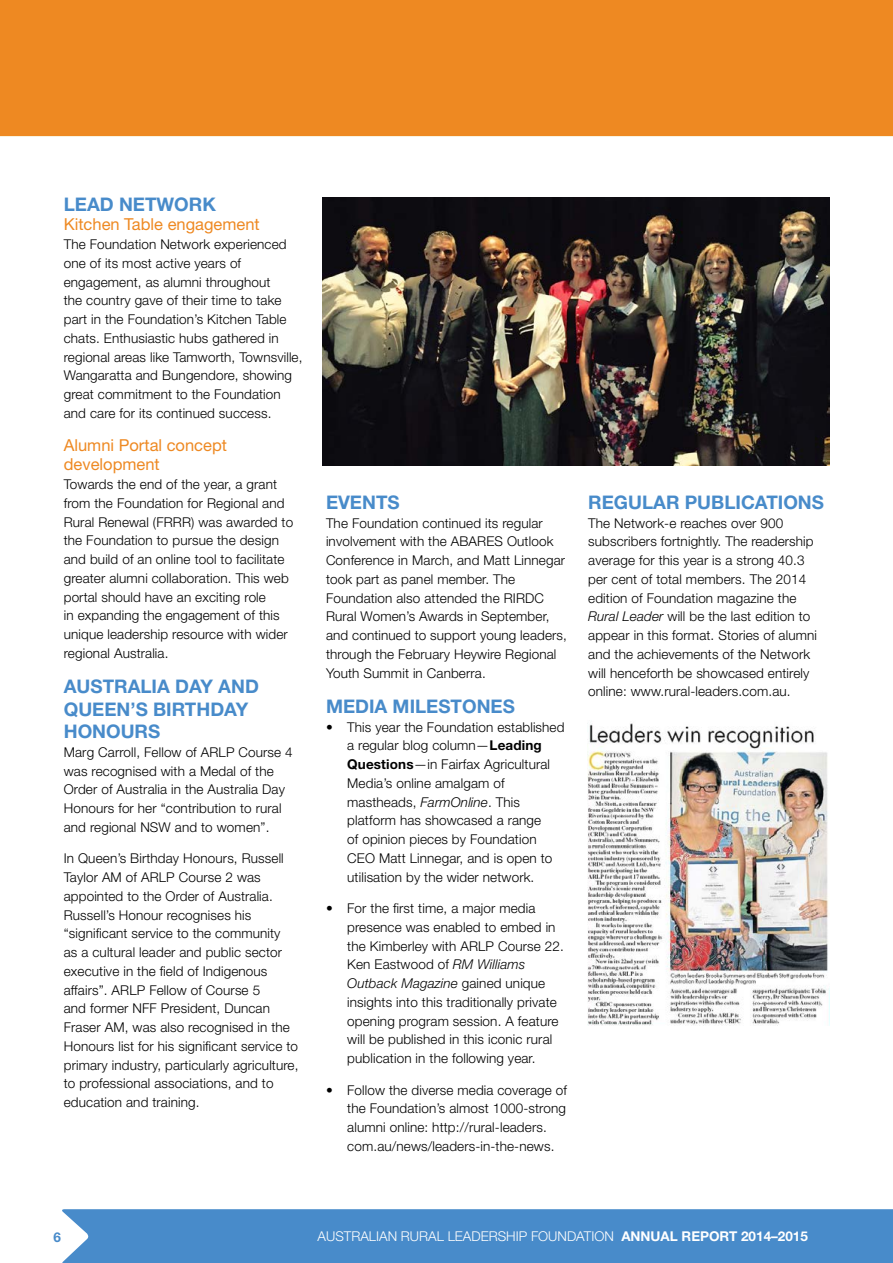
<style>
.page{position:relative;width:893px;height:1263px;background:#fff}
.page>*{position:absolute;margin:0;border:0;box-sizing:border-box;transform-origin:0 0}
.t1{font:700 18.75px/22.5px "Helvetica Neue LT Std";color:#488bca}
.t2{font:16.5px/19.8px "Helvetica Neue LT Std";color:#ee8922}
.t3{font:300 13.5px/18.8px "Helvetica Neue LT Std";letter-spacing:.01em;color:#000}
.t4{font:300 13.5px "Helvetica Neue LT Std";color:#fff}
.t5{font:700 13.5px "Helvetica Neue LT Std";color:#488bca}
.s1{font-weight:700}
.s2{font-style:italic}
</style>
<div class="page">
<div style="left:0;top:0;width:893px;height:136px;background:#ee8922"></div>
<img style="left:323px;top:197px;width:506px;height:269px">
<img style="left:587px;top:723px;width:242px;height:302px">
<div style="left:62px;top:1209px;width:831px;height:54px;background:#488bca"></div>
<h1 class="t1" style="left:64px;top:192px;width:154px">LEAD NETWORK</h1>
<p class="t2" style="left:64px;top:214px;width:197px">Kitchen Table engagement</p>
<p class="t3" style="left:64px;top:235px;width:240px">The Foundation Network experienced one of its most active years of engagement, as alumni throughout<br>the country gave of their time to take part in the Foundation’s Kitchen Table chats. Enthusiastic hubs gathered in regional areas like Tamworth, Townsville, Wangaratta and Bungendore, showing great commitment to the Foundation and care for its continued success.</p>
<p class="t2" style="left:64px;top:434px;width:165px">Alumni Portal concept development</p>
<p class="t3" style="left:64px;top:475px;width:231px">Towards the end of the year, a grant from the Foundation for Regional and Rural Renewal (FRRR) was awarded to the Foundation to pursue the design and build of an online tool to facilitate greater alumni collaboration. This web portal should have an exciting role<br>in expanding the engagement of this unique leadership resource with wider regional Australia.</p>
<h1 class="t1" style="left:64px;top:675px;width:197px">AUSTRALIA DAY AND<br>QUEEN’S BIRTHDAY<br>HONOURS</h1>
<p class="t3" style="left:64px;top:742px;width:230px">Marg Carroll, Fellow of ARLP Course 4 was recognised with a Medal of the Order of Australia in the Australia Day Honours for her “contribution to rural and regional NSW and to women”.</p>
<p class="t3" style="left:64px;top:849px;width:236px">In Queen’s Birthday Honours, Russell Taylor AM of ARLP Course 2 was appointed to the Order of Australia.<br>Russell’s Honour recognises his “significant service to the community<br>as a cultural leader and public sector executive in the field of Indigenous affairs”. ARLP Fellow of Course 5<br>and former NFF President, Duncan Fraser AM, was also recognised in the Honours list for his significant service to primary industry, particularly agriculture, to professional associations, and to education and training.</p>
<h1 class="t1" style="left:326px;top:490px;width:75px">EVENTS</h1>
<p class="t3" style="left:326px;top:513px;width:242px">The Foundation continued its regular involvement with the ABARES Outlook Conference in March, and Matt Linnegar took part as panel member. The Foundation also attended the RIRDC Rural Women’s Awards in September, and continued to support young leaders, through the February Heywire Regional Youth Summit in Canberra.</p>
<h1 class="t1" style="left:326px;top:694px;width:190px">MEDIA MILESTONES</h1>
<p class="t3" style="left:347px;top:717px;width:219px;text-indent:-21px">• This year the Foundation established a regular blog column—<span class="s1">Leading<br>Questions</span>—in Fairfax Agricultural<br>Media’s online amalgam of mastheads, <span class="s2">FarmOnline</span>. This platform has showcased a range<br>of opinion pieces by Foundation<br>CEO Matt Linnegar, and is open to utilisation by the wider network.</p>
<p class="t3" style="left:347px;top:899px;width:215px;text-indent:-21px">• For the first time, a major media presence was enabled to embed in the Kimberley with ARLP Course 22.<br>Ken Eastwood of <span class="s2">RM Williams Outback Magazine</span> gained unique insights into this traditionally private opening program session. A feature will be published in this iconic rural publication in the following year.</p>
<p class="t3" style="left:347px;top:1080px;width:221px;text-indent:-21px">• Follow the diverse media coverage of the Foundation’s almost 1000-strong alumni online: http://rural-leaders. com. au/news/leaders-in-the-news.</p>
<h1 class="t1" style="left:588px;top:490px;width:237px">REGULAR PUBLICATIONS</h1>
<p class="t3" style="left:588px;top:513px;width:230px">The Network-e reaches over 900 subscribers fortnightly. The readership average for this year is a strong 40. 3 per cent of total members. The 2014 edition of Foundation magazine the <span class="s2">Rural Leader</span> will be the last edition to appear in this format. Stories of alumni and the achievements of the Network will henceforth be showcased entirely online: www. rural-leaders. com. au.</p>
<p class="t5" style="left:53px;top:1228px;width:9px">6</p>
<p class="t4" style="left:318px;top:1227px;width:492px">AUSTRALIAN RURAL LEADERSHIP FOUNDATION <span class="s1">ANNUAL REPORT 2014–2015</span></p>
</div>
